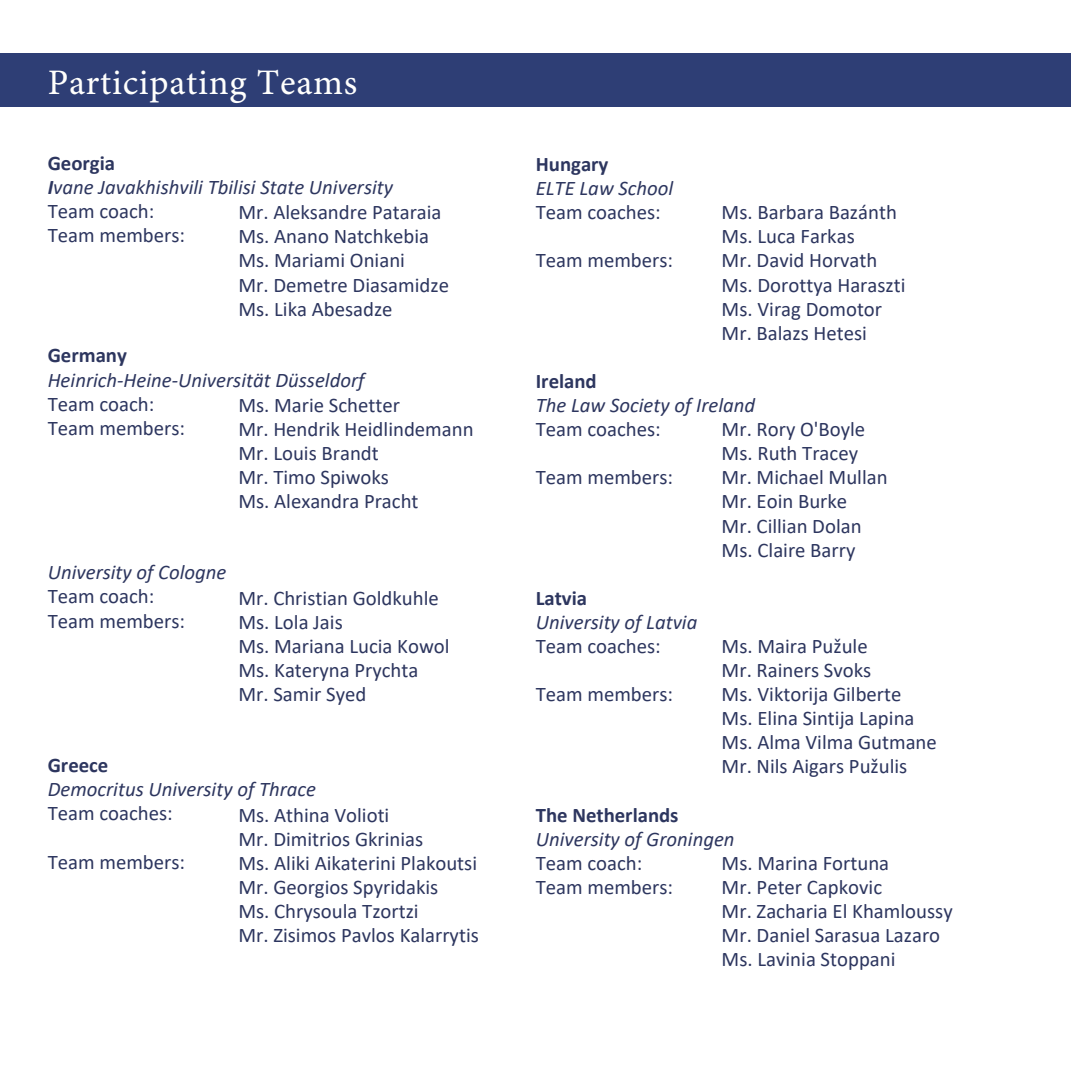
<style>
.page{position:relative;width:1071px;height:1071px;background:#fff}
.page>*{position:absolute;margin:0;border:0;box-sizing:border-box;transform-origin:0 0}
.t1{font:35.88px "Minion Pro Capt";letter-spacing:.02em;color:#fffffd}
.t2{font:20.82px "Calibri";color:#2d365f}
.t3{font:italic 20.82px "Calibri";color:#2d365f}
.t4{font:700 20.82px "Calibri";color:#2d365f}
.s1{font-weight:700}
</style>
<div class="page">
<div style="left:0;top:54px;width:1071px;height:53px;background:#2e3e75"></div>
<p class="t1" style="left:48px;top:68px;width:311px">Participating Teams</p>
<h1 class="t4" style="left:48px;top:154px;width:69px">Georgia</h1>
<p class="t3" style="left:48px;top:178px;width:347px"><span class="s1">I</span>vane Javakhishvili Tbilisi State University</p>
<p class="t2" style="left:48px;top:202px;width:108px">Team coach:</p>
<p class="t2" style="left:48px;top:226px;width:139px">Team members:</p>
<p class="t2" style="left:238px;top:204px;width:205px">Mr. Aleksandre Pataraia</p>
<p class="t2" style="left:238px;top:228px;width:192px">Ms. Anano Natchkebia</p>
<p class="t2" style="left:238px;top:252px;width:168px">Ms. Mariami Oniani</p>
<p class="t2" style="left:238px;top:276px;width:212px">Mr. Demetre Diasamidze</p>
<p class="t2" style="left:238px;top:300px;width:156px">Ms. Lika Abesadze</p>
<p class="t4" style="left:48px;top:347px;width:81px">Germany</p>
<p class="t3" style="left:48px;top:371px;width:318px">Heinrich-Heine-Universität Düsseldorf</p>
<p class="t2" style="left:48px;top:395px;width:108px">Team coach:</p>
<p class="t2" style="left:48px;top:419px;width:139px">Team members:</p>
<p class="t2" style="left:238px;top:396px;width:163px">Ms. Marie Schetter</p>
<p class="t2" style="left:238px;top:420px;width:237px">Mr. Hendrik Heidlindemann</p>
<p class="t2" style="left:238px;top:445px;width:142px">Mr. Louis Brandt</p>
<p class="t2" style="left:238px;top:469px;width:152px">Mr. Timo Spiwoks</p>
<p class="t2" style="left:238px;top:493px;width:182px">Ms. Alexandra Pracht</p>
<p class="t3" style="left:48px;top:564px;width:180px">University of Cologne</p>
<p class="t2" style="left:48px;top:588px;width:108px">Team coach:</p>
<p class="t2" style="left:48px;top:612px;width:139px">Team members:</p>
<p class="t2" style="left:238px;top:589px;width:202px">Mr. Christian Goldkuhle</p>
<p class="t2" style="left:238px;top:613px;width:106px">Ms. Lola Jais</p>
<p class="t2" style="left:238px;top:637px;width:213px">Ms. Mariana Lucia Kowol</p>
<p class="t2" style="left:238px;top:661px;width:182px">Ms. Kateryna Prychta</p>
<p class="t2" style="left:238px;top:686px;width:129px">Mr. Samir Syed</p>
<p class="t4" style="left:48px;top:757px;width:62px">Greece</p>
<p class="t3" style="left:48px;top:781px;width:270px">Democritus University of Thrace</p>
<p class="t2" style="left:48px;top:805px;width:127px">Team coaches:</p>
<p class="t2" style="left:48px;top:853px;width:139px">Team members:</p>
<p class="t2" style="left:238px;top:806px;width:153px">Ms. Athina Volioti</p>
<p class="t2" style="left:238px;top:830px;width:186px">Mr. Dimitrios Gkrinias</p>
<p class="t2" style="left:238px;top:854px;width:240px">Ms. Aliki Aikaterini Plakoutsi</p>
<p class="t2" style="left:238px;top:878px;width:201px">Mr. Georgios Spyridakis</p>
<p class="t2" style="left:238px;top:902px;width:182px">Ms. Chrysoula Tzortzi</p>
<p class="t2" style="left:238px;top:927px;width:242px">Mr. Zisimos Pavlos Kalarrytis</p>
<p class="t4" style="left:536px;top:155px;width:74px">Hungary</p>
<p class="t3" style="left:536px;top:180px;width:139px">ELTE Law School</p>
<p class="t2" style="left:536px;top:204px;width:127px">Team coaches:</p>
<p class="t2" style="left:536px;top:252px;width:139px">Team members:</p>
<p class="t2" style="left:722px;top:204px;width:177px">Ms. Barbara Bazánth</p>
<p class="t2" style="left:722px;top:228px;width:135px">Ms. Luca Farkas</p>
<p class="t2" style="left:722px;top:252px;width:157px">Mr. David Horvath</p>
<p class="t2" style="left:722px;top:276px;width:185px">Ms. Dorottya Haraszti</p>
<p class="t2" style="left:722px;top:300px;width:162px">Ms. Virag Domotor</p>
<p class="t2" style="left:722px;top:324px;width:147px">Mr. Balazs Hetesi</p>
<p class="t4" style="left:536px;top:372px;width:63px">Ireland</p>
<p class="t3" style="left:536px;top:396px;width:221px">The Law Society of Ireland</p>
<p class="t2" style="left:536px;top:420px;width:127px">Team coaches:</p>
<p class="t2" style="left:536px;top:469px;width:139px">Team members:</p>
<p class="t2" style="left:722px;top:420px;width:145px">Mr. Rory O'Boyle</p>
<p class="t2" style="left:722px;top:445px;width:138px">Ms. Ruth Tracey</p>
<p class="t2" style="left:722px;top:469px;width:168px">Mr. Michael Mullan</p>
<p class="t2" style="left:722px;top:493px;width:127px">Mr. Eoin Burke</p>
<p class="t2" style="left:722px;top:517px;width:142px">Mr. Cillian Dolan</p>
<p class="t2" style="left:722px;top:541px;width:135px">Ms. Claire Barry</p>
<p class="t4" style="left:536px;top:589px;width:53px">Latvia</p>
<p class="t3" style="left:536px;top:613px;width:163px">University of Latvia</p>
<p class="t2" style="left:536px;top:637px;width:127px">Team coaches:</p>
<p class="t2" style="left:536px;top:686px;width:139px">Team members:</p>
<p class="t2" style="left:722px;top:637px;width:148px">Ms. Maira Pužule</p>
<p class="t2" style="left:722px;top:661px;width:151px">Mr. Rainers Svoks</p>
<p class="t2" style="left:722px;top:686px;width:181px">Ms. Viktorija Gilberte</p>
<p class="t2" style="left:722px;top:710px;width:194px">Ms. Elina Sintija Lapina</p>
<p class="t2" style="left:722px;top:734px;width:217px">Ms. Alma Vilma Gutmane</p>
<p class="t2" style="left:722px;top:758px;width:187px">Mr. Nils Aigars Pužulis</p>
<p class="t4" style="left:536px;top:806px;width:144px">The Netherlands</p>
<p class="t3" style="left:536px;top:830px;width:200px">University of Groningen</p>
<p class="t2" style="left:536px;top:854px;width:108px">Team coach:</p>
<p class="t2" style="left:536px;top:878px;width:139px">Team members:</p>
<p class="t2" style="left:722px;top:854px;width:169px">Ms. Marina Fortuna</p>
<p class="t2" style="left:722px;top:878px;width:162px">Mr. Peter Capkovic</p>
<p class="t2" style="left:722px;top:902px;width:233px">Mr. Zacharia El Khamloussy</p>
<p class="t2" style="left:722px;top:927px;width:220px">Mr. Daniel Sarasua Lazaro</p>
<p class="t2" style="left:722px;top:951px;width:175px">Ms. Lavinia Stoppani</p>
</div>
